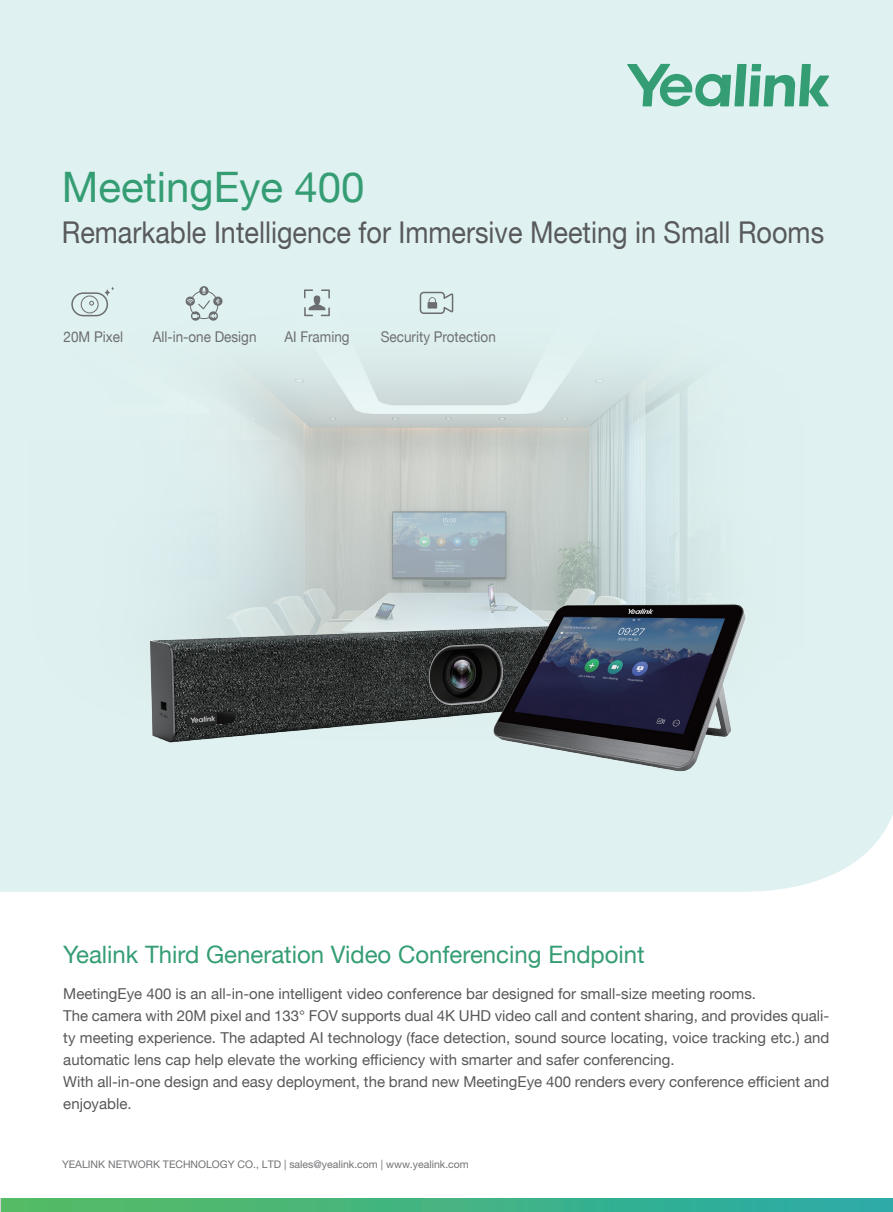
<style>
.page{position:relative;width:893px;height:1212px;background:#fff}
.page>*{position:absolute;margin:0;border:0;box-sizing:border-box;transform-origin:0 0}
.t1{font:42px "Helvetica Neue LT";color:#359d74}
.t2{font:30px "Helvetica Neue LT";color:#58595b;scale:.9 1}
.t3{font:24px "Helvetica Neue LT";color:#359d74}
.t4{font:15px/21.9px "Helvetica Neue LT";color:#57585a}
.t5{font:14.85px "Helvetica Neue LT";color:#6c6d70;scale:.91 1}
.t6{font:10.5px "Helvetica Neue 55 Roman";color:#727276}
</style>
<div class="page">
<div style="left:1px;top:0;width:892px;height:892px;background:#dff1f0"></div>
<svg style="left:1px;top:1199px;width:892px;height:13px;background:#40b383"></svg>
<svg style="left:627px;top:64px;width:202px;height:42px;background:#8ec8b4"></svg>
<svg style="left:0;top:0;width:1px;height:1212px"></svg>
<img style="left:0;top:279px;width:893px;height:539px">
<img style="left:105px;top:555px;width:683px;height:281px">
<h1 class="t1" style="left:62px;top:162px;width:304px">MeetingEye 400</h1>
<h2 class="t2" style="left:62px;top:215px;width:848px">Remarkable Intelligence for Immersive Meeting in Small Rooms</h2>
<p class="t5" style="left:64px;top:327px;width:67px">20M Pixel</p>
<p class="t5" style="left:153px;top:327px;width:116px">All-in-one Design</p>
<p class="t5" style="left:284px;top:327px;width:73px">AI Framing</p>
<p class="t5" style="left:381px;top:327px;width:128px">Security Protection</p>
<h3 class="t3" style="left:63px;top:940px;width:583px">Yealink Third Generation Video Conferencing Endpoint</h3>
<p class="t4" style="left:63px;top:983px;width:767px">MeetingEye 400 is an all-in-one intelligent video conference bar designed for small-size meeting rooms.<br>The camera with 20M pixel and 133° FOV supports dual 4K UHD video call and content sharing, and provides quali&shy;ty meeting experience. The adapted AI technology (face detection, sound source locating, voice tracking etc.) and automatic lens cap help elevate the working efficiency with smarter and safer conferencing.<br>With all-in-one design and easy deployment, the brand new MeetingEye 400 renders every conference efficient and enjoyable.</p>
<p class="t6" style="left:62px;top:1158px;width:408px">YEALINK NETWORK TECHNOLOGY CO., LTD | sales@yealink.com | www.yealink.com</p>
</div>
